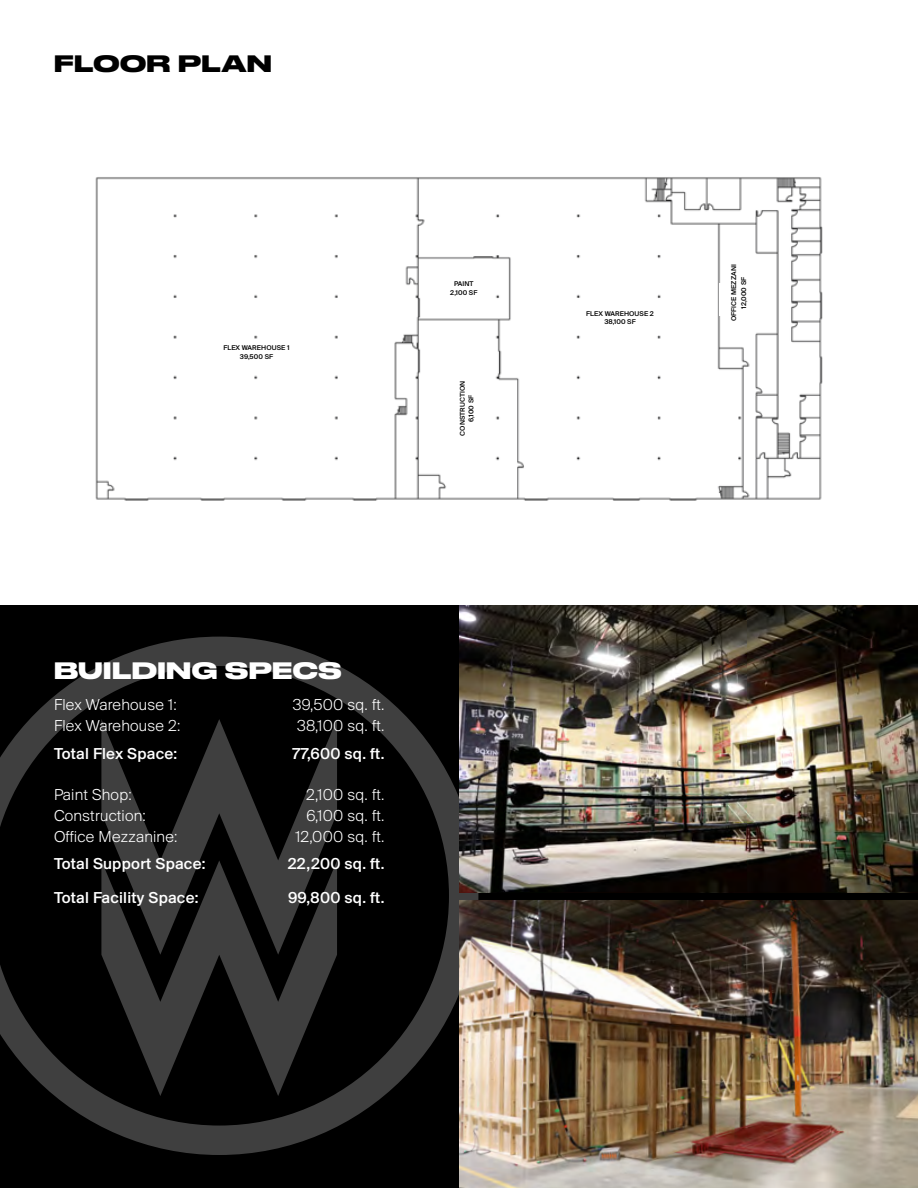
<style>
.page{position:relative;width:918px;height:1188px;background:#fff}
.page>*{position:absolute;margin:0;border:0;box-sizing:border-box;transform-origin:0 0}
.t1{font:700 22.35px "Druk Wide";letter-spacing:.02em;color:#fff}
.t2{font:700 22.35px "Druk Wide";letter-spacing:.02em;color:#000}
.t3{font:300 16.5px "Suisse BP Intl";letter-spacing:.015em;color:#fff}
.t4{font:500 16.5px "Suisse BP Intl";letter-spacing:.015em;color:#fff}
.t5{font:500 7.2px/8.7px "Suisse BP Intl";letter-spacing:.01em;color:#000;text-align:center}
</style>
<div class="page">
<div style="left:0;top:605px;width:918px;height:583px;background:#000"></div>
<svg style="left:0;top:637px;width:478px;height:518px"></svg>
<svg style="left:101px;top:719px;width:236px;height:141px"></svg>
<svg style="left:101px;top:860px;width:236px;height:236px;fill:#3f3f3f"></svg>
<img style="left:459px;top:605px;width:459px;height:287px">
<img style="left:459px;top:900px;width:459px;height:288px">
<img style="left:95px;top:177px;width:728px;height:324px">
<div style="left:554px;top:304px;width:132px;height:27px;background:#fff"></div>
<div style="left:443px;top:391px;width:46px;height:26px;background:#fff"></div>
<div style="left:719px;top:284px;width:56px;height:32px;background:#fff"></div>
<h1 class="t2" style="left:54px;top:45px;width:219px">FLOOR PLAN</h1>
<p class="t5" style="left:223px;top:343px;width:68px">FLEX WAREHOUSE 1<br>39,500 SF</p>
<p class="t5" style="left:450px;top:279px;width:29px">PAINT<br>2,100 SF</p>
<p class="t5" style="left:458px;top:436px;width:56px;rotate:-90deg">CONSTRUCTION<br>6,100 SF</p>
<h1 class="t1" style="left:54px;top:652px;width:289px">BUILDING SPECS</h1>
<p class="t3" style="left:54px;top:695px;width:124px">Flex Warehouse 1:</p>
<p class="t3" style="left:293px;top:695px;width:93px">39,500 sq. ft.</p>
<p class="t3" style="left:54px;top:716px;width:128px">Flex Warehouse 2:</p>
<p class="t3" style="left:297px;top:716px;width:89px">38,100 sq. ft.</p>
<p class="t4" style="left:54px;top:743px;width:125px">Total Flex Space:</p>
<p class="t4" style="left:292px;top:743px;width:94px">77,600 sq. ft.</p>
<p class="t3" style="left:54px;top:785px;width:79px">Paint Shop:</p>
<p class="t3" style="left:306px;top:785px;width:80px">2,100 sq. ft.</p>
<p class="t3" style="left:54px;top:806px;width:93px">Construction:</p>
<p class="t3" style="left:306px;top:806px;width:80px">6,100 sq. ft.</p>
<p class="t3" style="left:54px;top:826px;width:125px">Office Mezzanine:</p>
<p class="t3" style="left:295px;top:826px;width:91px">12,000 sq. ft.</p>
<p class="t4" style="left:54px;top:854px;width:153px">Total Support Space:</p>
<p class="t4" style="left:288px;top:854px;width:98px">22,200 sq. ft.</p>
<p class="t4" style="left:54px;top:888px;width:146px">Total Facility Space:</p>
<p class="t4" style="left:288px;top:888px;width:98px">99,800 sq. ft.</p>
<p class="t5" style="left:586px;top:309px;width:69px">FLEX WAREHOUSE 2<br>38,100 SF</p>
<p class="t5" style="left:729px;top:321px;width:58px;line-height:9.8px;rotate:-90deg">OFFICE MEZZANI<br>12,000 SF</p>
</div>
